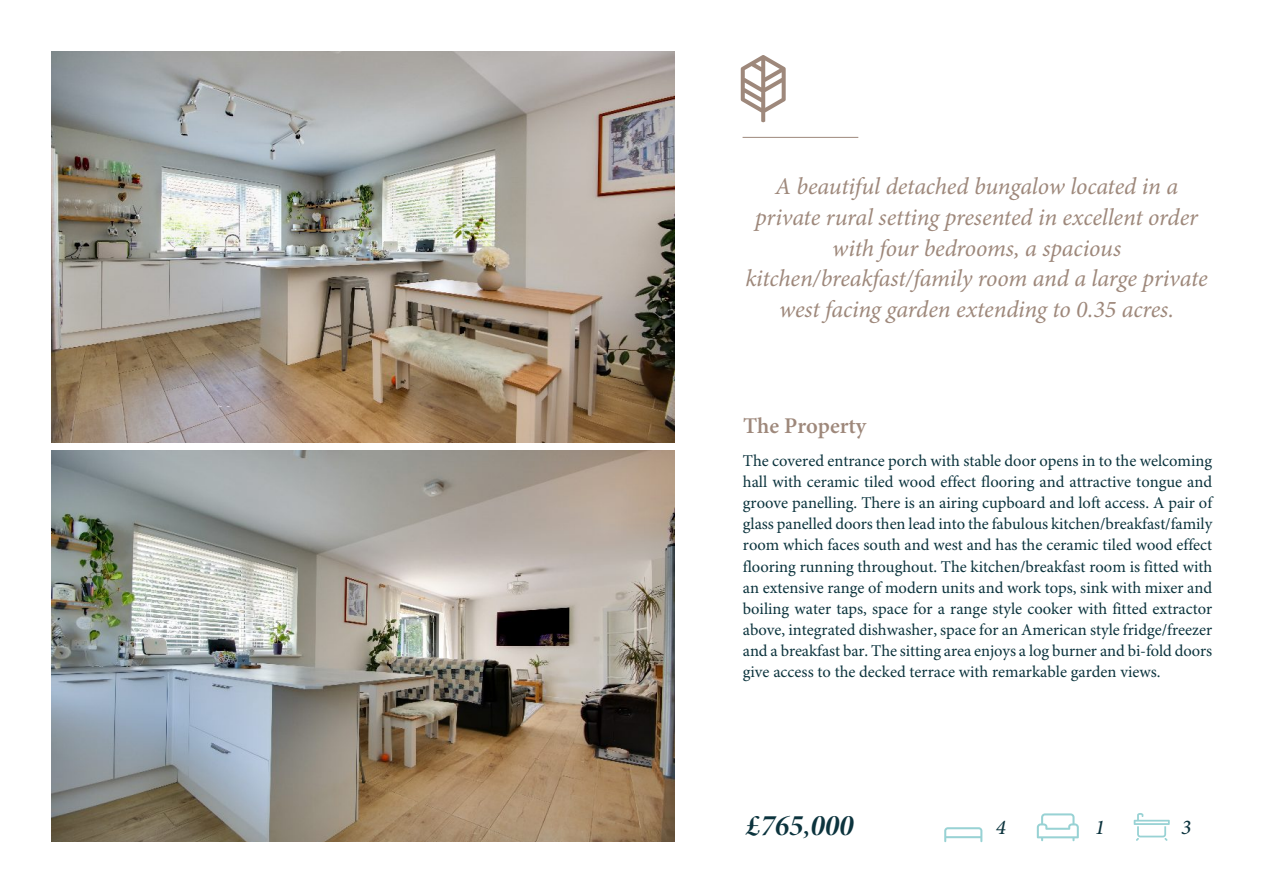
<style>
.page{position:relative;width:1263px;height:893px;background:#fff}
.page>*{position:absolute;margin:0;border:0;box-sizing:border-box;transform-origin:0 0}
.t1{font:30px "Minion Pro Bold It Disp";color:#0b333d}
.t2{font:italic 24px/30.8px "Minion Pro";letter-spacing:-.01em;color:#9e887b;text-align:center}
.t3{font:600 22.5px "Minion Pro";color:#9e887b}
.t4{font:italic 500 21px "Minion Pro";color:#0b333d}
.t5{font:16.5px/21.1px "Minion Pro";color:#0b333d;text-align:justify}
</style>
<div class="page">
<hr style="left:742px;top:137px;width:116px;height:1px;background:#9e887b">
<svg style="left:741px;top:55px;width:45px;height:67px"></svg>
<svg style="left:1134px;top:813px;width:36px;height:28px"></svg>
<svg style="left:1037px;top:813px;width:42px;height:28px"></svg>
<svg style="left:944px;top:827px;width:38px;height:15px"></svg>
<hr style="left:945px;top:836px;width:36px;height:2px;background:#98d2d4">
<img style="left:51px;top:51px;width:624px;height:392px">
<img style="left:51px;top:450px;width:624px;height:392px">
<h2 class="t2" style="left:745px;top:173px;width:464px">A beautiful detached bungalow located in a private rural setting presented in excellent order with four bedrooms, a spacious kitchen/breakfast/family room and a large private west facing garden extending to 0.35 acres.</h2>
<h3 class="t3" style="left:743px;top:416px;width:125px">The Property</h3>
<p class="t5" style="left:743px;top:452px;width:471px">The covered entrance porch with stable door opens in to the welcoming hall with ceramic tiled wood effect flooring and attractive tongue and groove panelling. There is an airing cupboard and loft access. A pair of glass panelled doors then lead into the fabulous kitchen/breakfast/family room which faces south and west and has the ceramic tiled wood effect flooring running throughout. The kitchen/breakfast room is fitted with an extensive range of modern units and work tops, sink with mixer and boiling water taps, space for a range style cooker with fitted extractor above, integrated dishwasher, space for an American style fridge/freezer and a breakfast bar. The sitting area enjoys a log burner and bi-fold doors give access to the decked terrace with remarkable garden views.</p>
<h1 class="t1" style="left:746px;top:814px;width:109px">£765,000</h1>
<p class="t4" style="left:996px;top:819px;width:12px">4</p>
<p class="t4" style="left:1095px;top:818px;width:12px">1</p>
<p class="t4" style="left:1181px;top:819px;width:12px">3</p>
</div>
